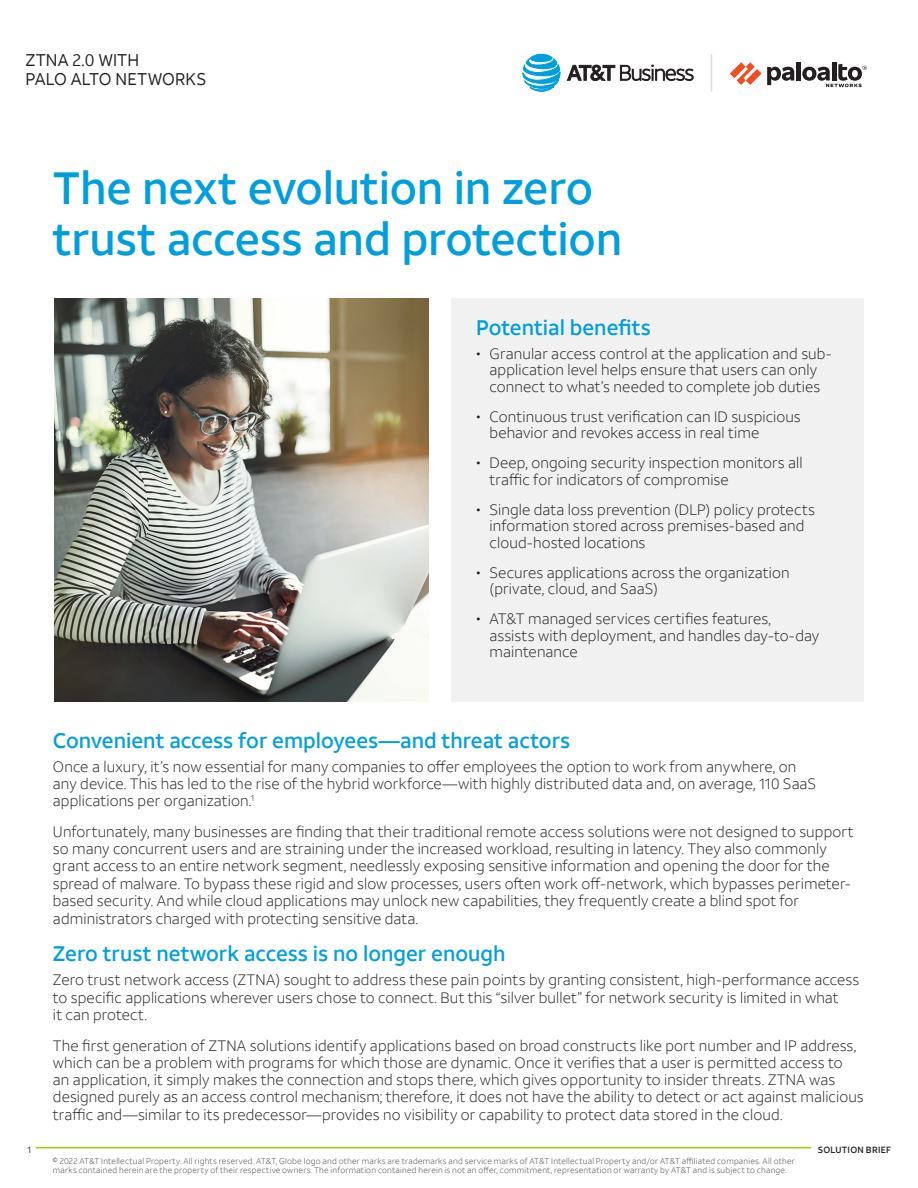
<style>
.page{position:relative;width:918px;height:1188px;background:#fff}
.page>*{position:absolute;margin:0;border:0;box-sizing:border-box;transform-origin:0 0}
.P_-_Paragraph_Style1{font:500 45px/51px "ATT Aleck Sans";letter-spacing:-.005em;color:#009fdb}
.P_-_Paragraph_Style3{font:500 21px "ATT Aleck Sans";color:#009fdb}
.P_-_Paragraph_Style2{font:16.95px/19.5px "ATT Aleck Sans";letter-spacing:.005em;color:#231f20}
.P_-_Paragraph_Style3-2{font:300 15px/16.5px "ATT Aleck Sans";letter-spacing:.01em;color:#231f20}
.t1{font:500 9px "ATT Aleck Sans";letter-spacing:.035em;color:#231f20}
.t2{font:9px "ATT Aleck Sans";color:#231f20}
.t3{font:300 8.25px/9px "ATT Aleck Sans";letter-spacing:.03em;color:#454747}
.s1{font-size:18px}
</style>
<div class="page">
<hr style="left:711px;top:54px;width:1px;height:38px;background:#dcdddf">
<svg style="left:523px;top:54px;width:37px;height:37px"></svg>
<svg style="left:567px;top:65px;width:126px;height:16px"></svg>
<hr style="left:36px;top:1147px;width:775px;height:1px;background:#91dc00">
<hr style="left:797px;top:62px;width:4px;height:19px;background:#231f20">
<svg style="left:730px;top:62px;width:64px;height:23px"></svg>
<hr style="left:832px;top:62px;width:4px;height:19px;background:#231f20">
<svg style="left:802px;top:64px;width:65px;height:23px"></svg>
<div style="left:451px;top:298px;width:413px;height:404px;background:#f1f1f1"></div>
<img style="left:54px;top:298px;width:375px;height:404px">
<p class="P_-_Paragraph_Style2" style="left:26px;top:50px;width:182px">ZTNA 2.0 WITH<br>PALO ALTO NETWORKS</p>
<p class="P_-_Paragraph_Style1" style="left:53px;top:163px;width:571px">The next evolution in zero trust access and protection</p>
<p class="P_-_Paragraph_Style3" style="left:476px;top:315px;width:177px">Potential benefits</p>
<p class="P_-_Paragraph_Style3-2" style="left:476px;top:345px;width:357px;text-align:center"><span class="s1">•</span> Granular access control at the application and sub&shy;application level helps ensure that users can only connect to what’s needed to complete job duties</p>
<p class="P_-_Paragraph_Style3-2" style="left:490px;top:408px;width:313px;text-indent:-14px"><span class="s1">•</span> Continuous trust verification can ID suspicious behavior and revokes access in real time</p>
<p class="P_-_Paragraph_Style3-2" style="left:490px;top:455px;width:315px;text-indent:-14px"><span class="s1">•</span> Deep, ongoing security inspection monitors all traffic for indicators of compromise</p>
<p class="P_-_Paragraph_Style3-2" style="left:490px;top:501px;width:327px;text-indent:-14px"><span class="s1">•</span> Single data loss prevention (DLP) policy protects information stored across premises-based and cloud-hosted locations</p>
<p class="P_-_Paragraph_Style3-2" style="left:490px;top:564px;width:302px;text-indent:-14px"><span class="s1">•</span> Secures applications across the organization (private, cloud, and SaaS)</p>
<p class="P_-_Paragraph_Style3-2" style="left:490px;top:611px;width:331px;text-indent:-14px"><span class="s1">•</span> AT&amp;T managed services certifies features, assists with deployment, and handles day-to-day maintenance</p>
<p class="P_-_Paragraph_Style3-2" style="left:509px;top:471px;width:15px">f</p>
<p class="P_-_Paragraph_Style3" style="left:53px;top:727px;width:519px">Convenient access for employees—and threat actors</p>
<p class="P_-_Paragraph_Style3-2" style="left:53px;top:758px;width:765px;line-height:17.2px">Once a luxury, it’s now essential for many companies to offer employees the option to work from anywhere, on any device. This has led to the rise of the hybrid workforce—with highly distributed data and, on average, 110 SaaS applications per organization.<sup>1</sup></p>
<p class="P_-_Paragraph_Style3-2" style="left:53px;top:823px;width:802px;line-height:17.4px">Unfortunately, many businesses are finding that their traditional remote access solutions were not designed to support so many concurrent users and are straining under the increased workload, resulting in latency. They also commonly grant access to an entire network segment, needlessly exposing sensitive information and opening the door for the spread of malware. To bypass these rigid and slow processes, users often work off-network, which bypasses perimeter&shy;based security. And while cloud applications may unlock new capabilities, they frequently create a blind spot for administrators charged with protecting sensitive data.</p>
<p class="P_-_Paragraph_Style3" style="left:53px;top:941px;width:454px">Zero trust network access is no longer enough</p>
<p class="P_-_Paragraph_Style3-2" style="left:53px;top:971px;width:808px;line-height:17.2px">Zero trust network access (ZTNA) sought to address these pain points by granting consistent, high-performance access to specific applications wherever users chose to connect. But this “silver bullet” for network security is limited in what<br>it can protect.</p>
<p class="P_-_Paragraph_Style3-2" style="left:53px;top:1037px;width:812px;line-height:17.2px">The first generation of ZTNA solutions identify applications based on broad constructs like port number and IP address, which can be a problem with programs for which those are dynamic. Once it verifies that a user is permitted access to<br>an application, it simply makes the connection and stops there, which gives opportunity to insider threats. ZTNA was designed purely as an access control mechanism; therefore, it does not have the ability to detect or act against malicious traffic and—similar to its predecessor—provides no visibility or capability to protect data stored in the cloud.</p>
<p class="t2" style="left:27px;top:1144px;width:5px">1</p>
<p class="t1" style="left:818px;top:1144px;width:75px">SOLUTION BRIEF</p>
<p class="t3" style="left:53px;top:1157px;width:743px">© 2022 AT&amp;T Intellectual Property. All rights reserved. AT&amp;T, Globe logo and other marks are trademarks and service marks of AT&amp;T Intellectual Property and/or AT&amp;T affiliated companies. All other marks contained herein are the property of their respective owners. The information contained herein is not an offer, commitment, representation or warranty by AT&amp;T and is subject to change.</p>
</div>
